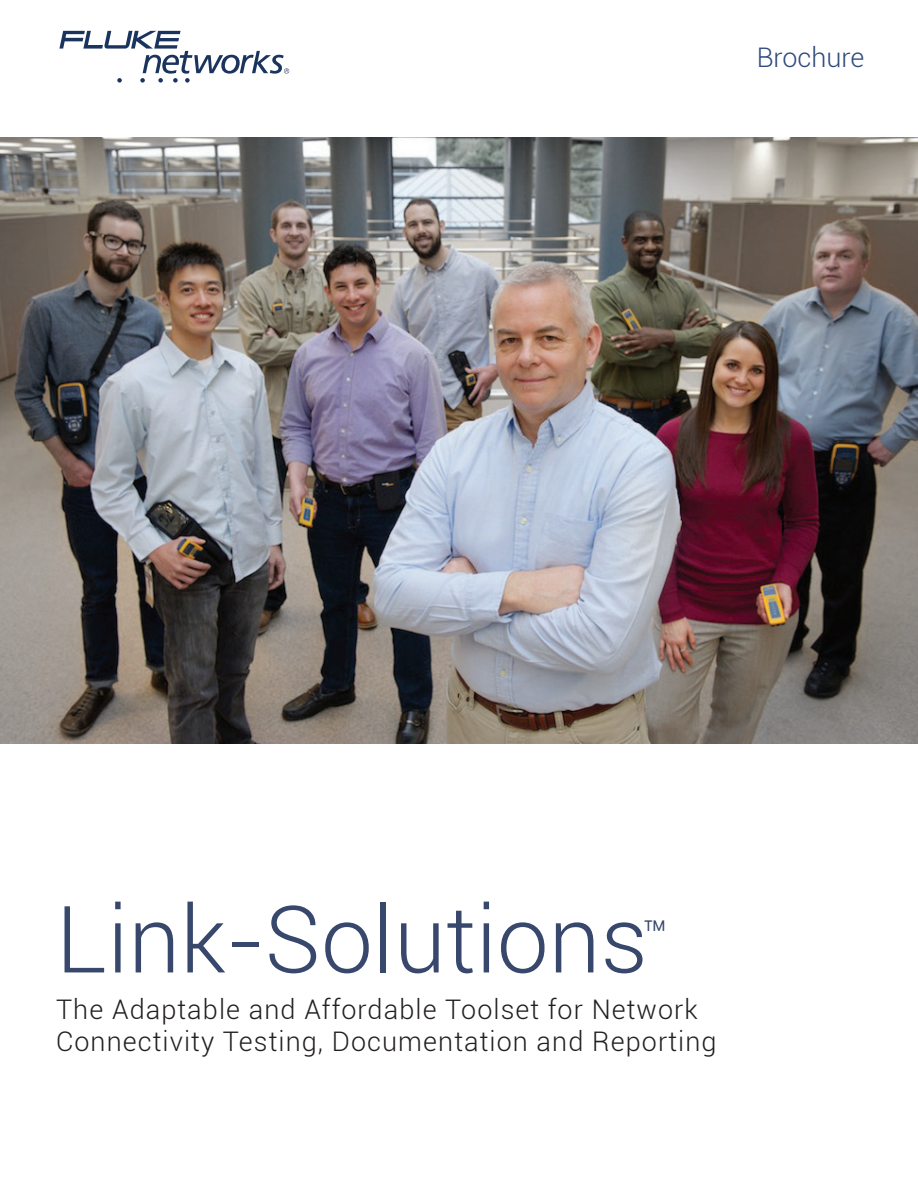
<style>
.page{position:relative;width:918px;height:1188px;background:#fff}
.page>*{position:absolute;margin:0;border:0;box-sizing:border-box;transform-origin:0 0}
.t1{font:300 93px "Roboto";color:#38476c}
.t2{font:300 40.2px "Roboto";color:#38476c}
.t3{font:300 27px/32.4px "Roboto";letter-spacing:.04em;color:#231f20}
.t4{font:300 27px "Roboto";color:#2e4b7c}
</style>
<div class="page">
<img style="left:0;top:137px;width:918px;height:606px">
<svg style="left:59px;top:31px;width:230px;height:52px"></svg>
<p class="t4" style="left:757px;top:39px;width:109px">Brochure</p>
<h1 class="t1" style="left:56px;top:875px;width:593px">Link-Solutions</h1>
<h2 class="t2" style="left:643px;top:907px;width:26px">™</h2>
<p class="t3" style="left:56px;top:992px;width:662px">The Adaptable and Affordable Toolset for Network<br>Connectivity Testing, Documentation and Reporting</p>
</div>
